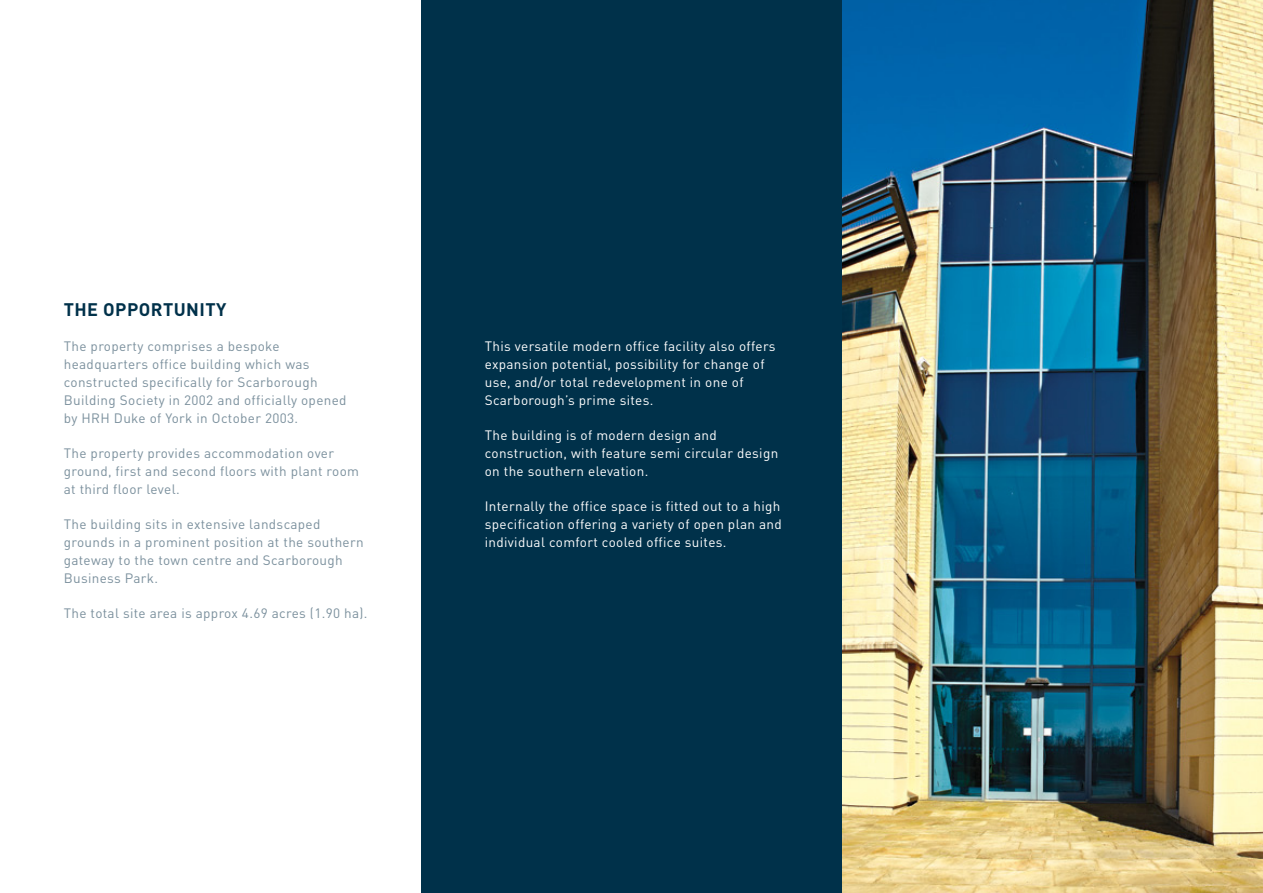
<style>
.page{position:relative;width:1263px;height:893px;background:#fff}
.page>*{position:absolute;margin:0;border:0;box-sizing:border-box;transform-origin:0 0}
.t1{font:700 18px "DIN";letter-spacing:.025em;color:#00314a}
.t2{font:13.5px/18px "DIN";letter-spacing:.025em;color:#7b909d}
.t3{font:13.5px/18px "DIN";letter-spacing:.025em;color:#fff}
</style>
<div class="page">
<img style="left:842px;top:0;width:421px;height:893px">
<div style="left:421px;top:0;width:421px;height:893px;background:#00314a"></div>
<h1 class="t1" style="left:64px;top:297px;width:164px">THE OPPORTUNITY</h1>
<p class="t2" style="left:64px;top:336px;width:284px">The property comprises a bespoke headquarters office building which was constructed specifically for Scarborough Building Society in 2002 and officially opened by HRH Duke of York in October 2003.</p>
<p class="t2" style="left:64px;top:443px;width:297px">The property provides accommodation over ground, first and second floors with plant room at third floor level.</p>
<p class="t2" style="left:64px;top:514px;width:301px">The building sits in extensive landscaped grounds in a prominent position at the southern gateway to the town centre and Scarborough Business Park.</p>
<p class="t2" style="left:64px;top:603px;width:305px">The total site area is approx 4.69 acres (1.90 ha).</p>
<p class="t3" style="left:485px;top:336px;width:292px">This versatile modern office facility also offers expansion potential, possibility for change of use, and/or total redevelopment in one of Scarborough’s prime sites.</p>
<p class="t3" style="left:485px;top:425px;width:295px">The building is of modern design and construction, with feature semi circular design on the southern elevation.</p>
<p class="t3" style="left:485px;top:496px;width:298px;text-align:justify">Internally the office space is fitted out to a high specification offering a variety of open plan and individual comfort cooled office suites.</p>
</div>
